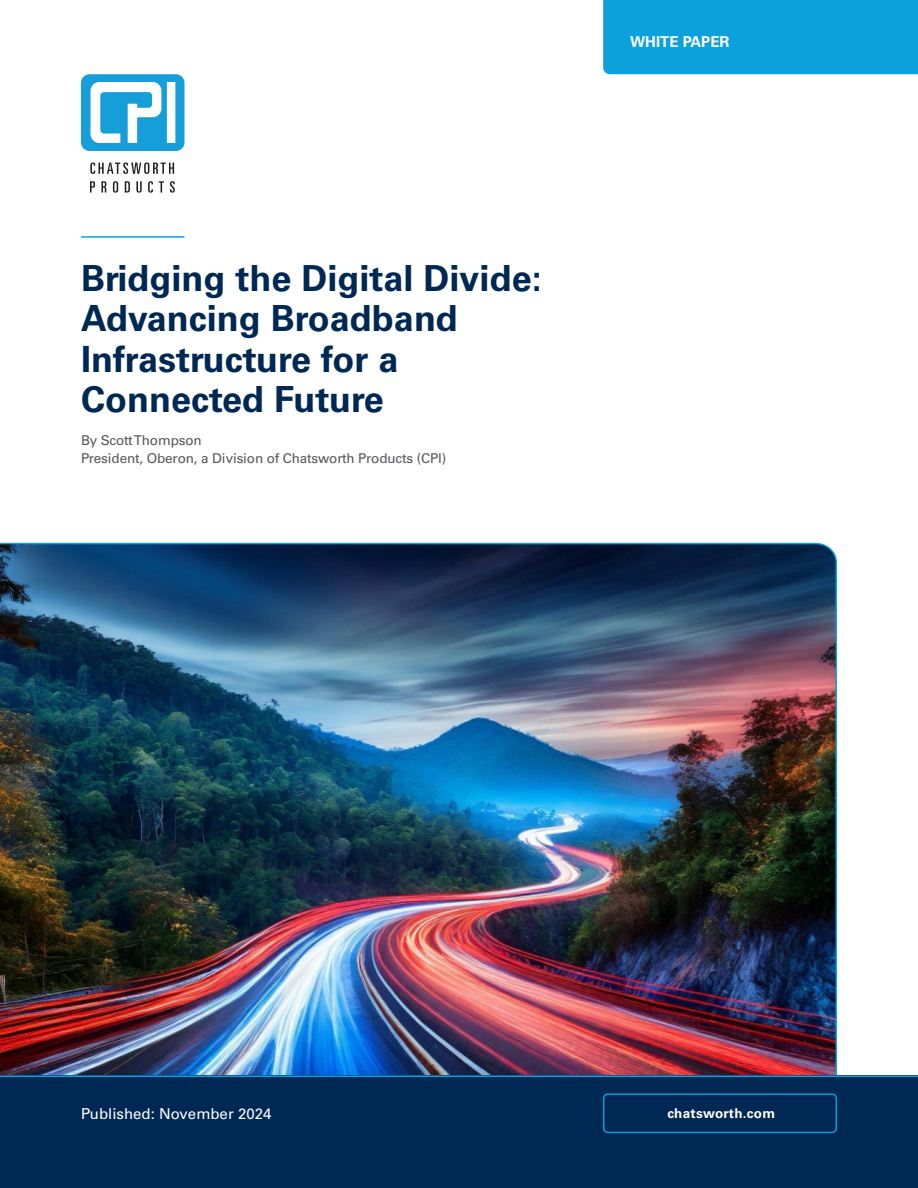
<style>
.page{position:relative;width:918px;height:1188px;background:#fff}
.page>*{position:absolute;margin:0;border:0;box-sizing:border-box;transform-origin:0 0}
.t1{font:700 36px/40.5px "Univers LT Std";color:#002855}
.t2{font:15px "Univers LT Std";color:#fff}
.t3{font:700 15px "Univers LT Std";color:#fff}
.t4{font:13.5px "Univers LT Std";letter-spacing:-.01em;color:#54555a}
.t5{font:700 13.5px "Univers LT Std";letter-spacing:.02em;color:#fff}
</style>
<div class="page">
<img style="left:0;top:542px;width:838px;height:534px">
<div style="left:0;top:1076px;width:918px;height:112px;background:#002855"></div>
<hr style="left:0;top:1076px;width:918px;height:1px;background:#0ca0dc">
<div style="left:603px;top:0;width:315px;height:74px;background:#0ca0dc"></div>
<hr style="left:81px;top:236px;width:103px;height:2px;background:#0ca0dc">
<div style="left:603px;top:1094px;width:234px;height:39px;border:1px solid #0ca0dc;border-radius:4px"></div>
<svg style="left:90px;top:162px;width:84px;height:12px"></svg>
<svg style="left:90px;top:181px;width:5px;height:12px"></svg>
<svg style="left:101px;top:181px;width:5px;height:12px"></svg>
<svg style="left:113px;top:181px;width:5px;height:12px"></svg>
<svg style="left:125px;top:181px;width:5px;height:12px"></svg>
<svg style="left:136px;top:181px;width:6px;height:12px"></svg>
<svg style="left:148px;top:181px;width:5px;height:12px"></svg>
<svg style="left:159px;top:181px;width:5px;height:12px"></svg>
<svg style="left:170px;top:181px;width:5px;height:12px"></svg>
<svg style="left:81px;top:74px;width:103px;height:77px"></svg>
<p class="t1" style="left:81px;top:258px;width:462px">Bridging the Digital Divide:</p>
<p class="t1" style="left:81px;top:299px;width:378px">Advancing Broadband<br>Infrastructure for a</p>
<p class="t1" style="left:81px;top:380px;width:305px">Connected Future</p>
<p class="t4" style="left:81px;top:432px;width:122px">By Scott Thompson</p>
<p class="t4" style="left:81px;top:450px;width:367px">President, Oberon, a Division of Chatsworth Products (CPI)</p>
<p class="t3" style="left:630px;top:33px;width:101px">WHITE PAPER</p>
<p class="t2" style="left:81px;top:1105px;width:192px">Published: November 2024</p>
<p class="t5" style="left:667px;top:1106px;width:109px">chatsworth.com</p>
</div>
